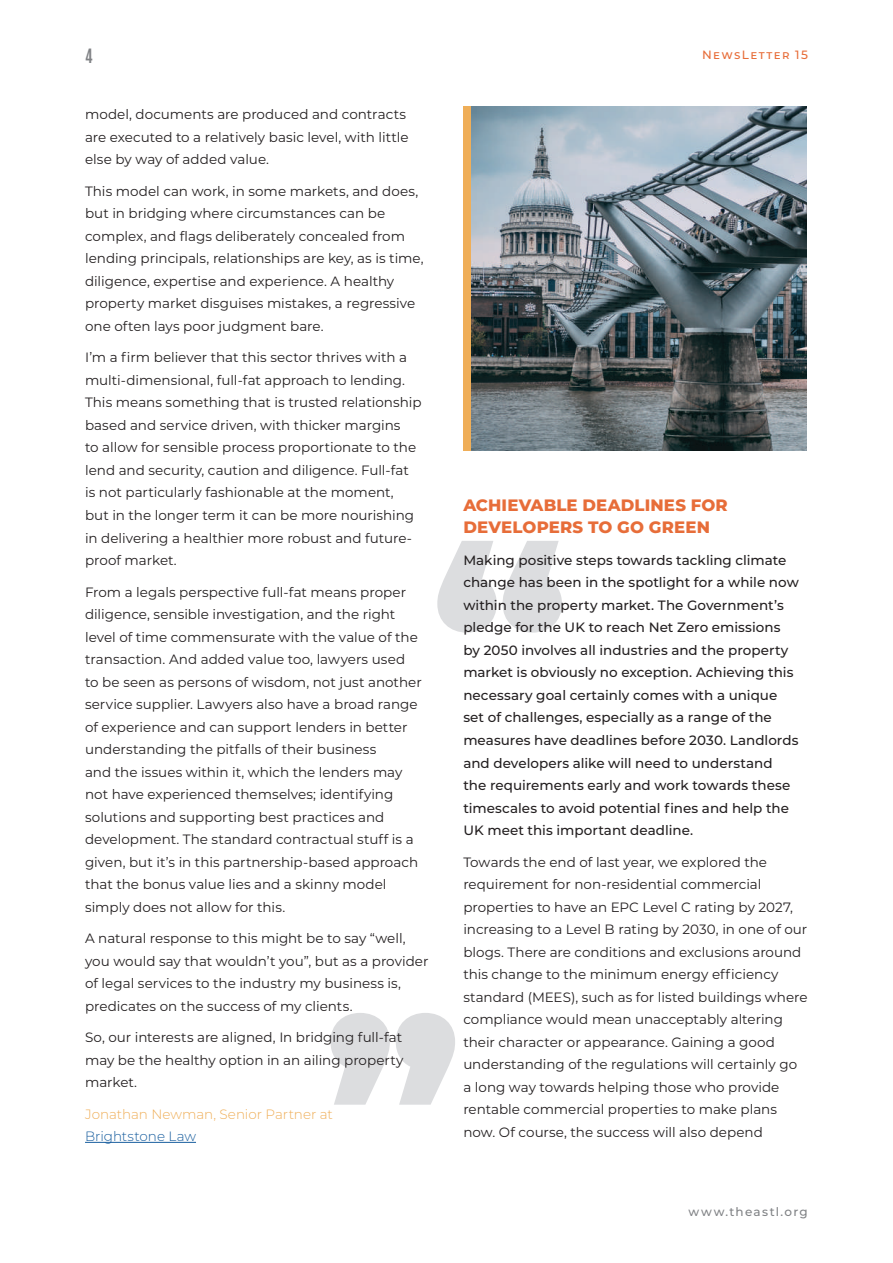
<style>
.page{position:relative;width:893px;height:1263px;background:#fff}
.page>*{position:absolute;margin:0;border:0;box-sizing:border-box;transform-origin:0 0}
.t1{font:900 225px "Montserrat";color:#dcdddf}
.t2{font:800 16.5px/22.5px "Montserrat";letter-spacing:.01em;color:#e76d39}
.t3{font:700 16.5px "Antonio";color:#808285}
.t4{font:13.5px/22.5px "Montserrat";color:#231f20}
.t5{font:500 13.5px/22.5px "Montserrat";color:#231f20}
.t6{font:300 13.5px "Montserrat";color:#efae58}
.t7{font:300 13.5px "Montserrat";color:#175d9e}
.t8{font:500 12px "Montserrat";color:#808285}
.t9{font:500 12px "Montserrat";letter-spacing:.115em;color:#e76d39}
</style>
<div class="page">
<hr style="left:85px;top:1142px;width:111px;height:1px;background:#175d9e">
<div style="left:463px;top:106px;width:9px;height:345px;background:#efae58"></div>
<img style="left:472px;top:106px;width:334px;height:345px">
<p class="t3" style="left:85px;top:43px;width:9px">4</p>
<p class="t9" style="left:702px;top:46px;width:107px">NewsLetter 15</p>
<p class="t4" style="left:85px;top:103px;width:325px">model, documents are produced and contracts are executed to a relatively basic level, with little else by way of added value.</p>
<p class="t4" style="left:85px;top:179px;width:340px">This model can work, in some markets, and does, but in bridging where circumstances can be complex, and flags deliberately concealed from lending principals, relationships are key, as is time, diligence, expertise and experience. A healthy property market disguises mistakes, a regressive one often lays poor judgment bare.</p>
<p class="t4" style="left:85px;top:346px;width:338px">I’m a firm believer that this sector thrives with a multi-dimensional, full-fat approach to lending.<br>This means something that is trusted relationship based and service driven, with thicker margins<br>to allow for sensible process proportionate to the lend and security, caution and diligence. Full-fat is not particularly fashionable at the moment,<br>but in the longer term it can be more nourishing in delivering a healthier more robust and future&shy;proof market.</p>
<p class="t4" style="left:85px;top:580px;width:338px">From a legals perspective full-fat means proper diligence, sensible investigation, and the right level of time commensurate with the value of the transaction. And added value too, lawyers used to be seen as persons of wisdom, not just another service supplier. Lawyers also have a broad range of experience and can support lenders in better understanding the pitfalls of their business<br>and the issues within it, which the lenders may not have experienced themselves; identifying solutions and supporting best practices and development. The standard contractual stuff is a given, but it’s in this partnership-based approach that the bonus value lies and a skinny model simply does not allow for this.</p>
<p class="t4" style="left:85px;top:926px;width:345px">A natural response to this might be to say “well, you would say that wouldn’t you”, but as a provider of legal services to the industry my business is, predicates on the success of my clients.</p>
<p class="t4" style="left:85px;top:1025px;width:320px;text-align:justify">So, our interests are aligned, In bridging full-fat may be the healthy option in an ailing property market.</p>
<p class="t6" style="left:85px;top:1105px;width:249px">Jonathan Newman, Senior Partner at</p>
<p class="t7" style="left:85px;top:1127px;width:112px">Brightstone Law</p>
<p class="t2" style="left:463px;top:493px;width:266px">ACHIEVABLE DEADLINES FOR<br>DEVELOPERS TO GO GREEN</p>
<p class="t5" style="left:463px;top:548px;width:337px">Making positive steps towards tackling climate change has been in the spotlight for a while now within the property market. The Government’s pledge for the UK to reach Net Zero emissions by 2050 involves all industries and the property market is obviously no exception. Achieving this necessary goal certainly comes with a unique set of challenges, especially as a range of the measures have deadlines before 2030. Landlords and developers alike will need to understand the requirements early and work towards these timescales to avoid potential fines and help the UK meet this important deadline.</p>
<p class="t4" style="left:463px;top:850px;width:346px">Towards the end of last year, we explored the requirement for non-residential commercial properties to have an EPC Level C rating by 2027, increasing to a Level B rating by 2030, in one of our blogs. There are conditions and exclusions around this change to the minimum energy efficiency standard (MEES), such as for listed buildings where compliance would mean unacceptably altering their character or appearance. Gaining a good understanding of the regulations will certainly go a long way towards helping those who provide rentable commercial properties to make plans now. Of course, the success will also depend</p>
<h1 class="t1" style="left:433px;top:459px;width:135px">“</h1>
<h1 class="t1" style="left:460px;top:1186px;width:135px;rotate:-180deg">“</h1>
<p class="t8" style="left:688px;top:1203px;width:121px">www.theastl.org</p>
</div>
